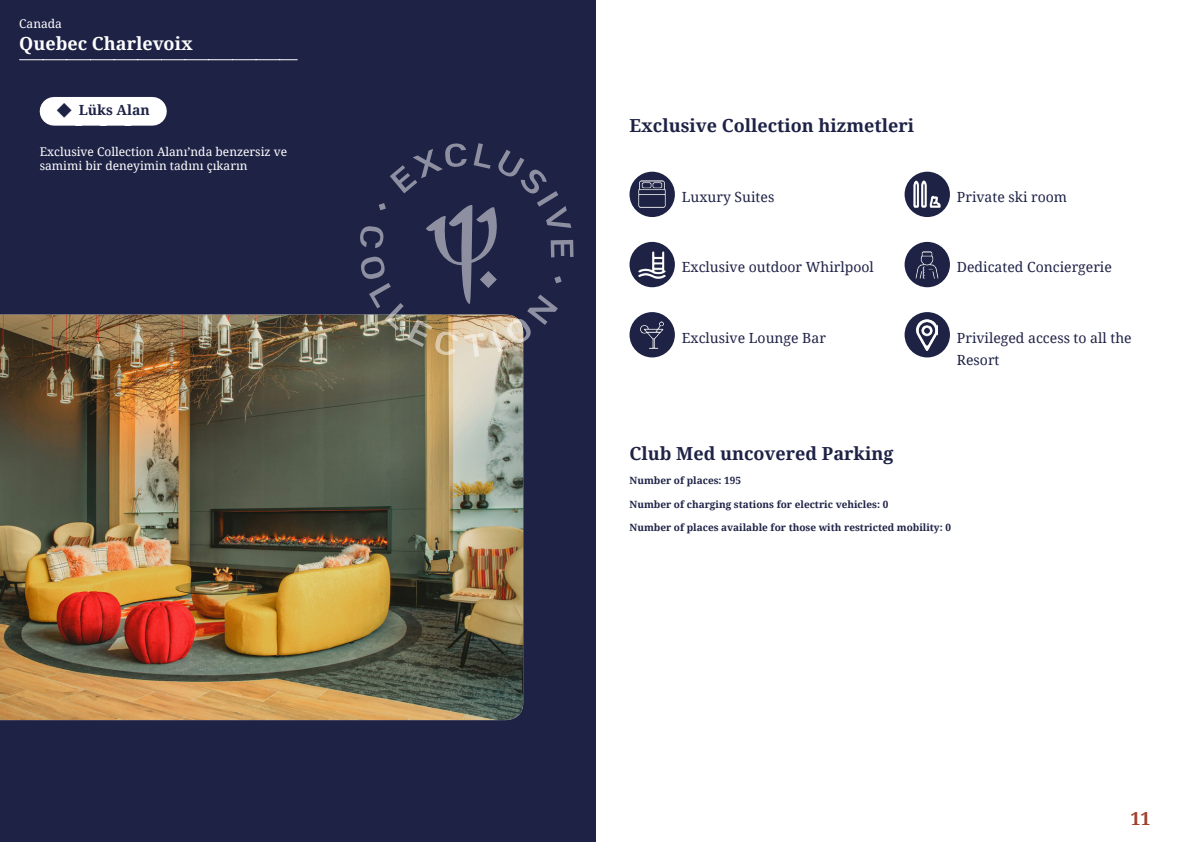
<style>
.page{position:relative;width:1191px;height:842px;background:#fff}
.page>*{position:absolute;margin:0;border:0;box-sizing:border-box;transform-origin:0 0}
.t1{font:700 18px "Noto Serif";color:#1e2346}
.t2{font:700 18px "Noto Serif";color:#fff}
.t3{font:700 18px "Noto Serif";color:#9d432c}
.t4{font:14px/22px "Noto Serif";color:#1e2346}
.t5{font:700 14px "Noto Serif";color:#1e2346}
.t6{font:12px/14.4px "Noto Serif";color:#fff}
.t7{font:700 10px "Noto Serif";color:#1e2346}
.s1{font-family:"Noto Serif KR";font-weight:400;font-size:15px}
</style>
<div class="page">
<div style="left:0;top:0;width:595px;height:842px;background:#1e2346"></div>
<img style="left:0;top:315px;width:523px;height:405px">
<svg style="left:20px;top:59px;width:277px;height:1px"></svg>
<div style="left:54px;top:97px;width:98px;height:29px;background:#fff"></div>
<svg style="left:360px;top:143px;width:213px;height:214px"></svg>
<div style="left:629px;top:172px;width:46px;height:45px;background:#1e2346;border-radius:50%"></div>
<img style="left:636px;top:178px;width:32px;height:33px">
<div style="left:629px;top:242px;width:46px;height:45px;background:#1e2346;border-radius:50%"></div>
<img style="left:636px;top:248px;width:32px;height:33px">
<div style="left:629px;top:312px;width:46px;height:45px;background:#1e2346;border-radius:50%"></div>
<img style="left:636px;top:318px;width:32px;height:33px">
<div style="left:904px;top:172px;width:46px;height:45px;background:#1e2346;border-radius:50%"></div>
<img style="left:910px;top:178px;width:33px;height:33px">
<div style="left:904px;top:242px;width:46px;height:45px;background:#1e2346;border-radius:50%"></div>
<img style="left:910px;top:248px;width:29px;height:33px">
<div style="left:904px;top:312px;width:46px;height:45px;background:#1e2346;border-radius:50%"></div>
<img style="left:916px;top:319px;width:21px;height:31px">
<p class="t6" style="left:19px;top:16px;width:44px">Canada</p>
<p class="t2" style="left:19px;top:31px;width:175px">Quebec Charlevoix</p>
<p class="t5" style="left:57px;top:100px;width:95px"><span class="s1">◆</span> Lüks Alan</p>
<p class="t6" style="left:40px;top:144px;width:249px">Exclusive Collection Alanı’nda benzersiz ve samimi bir deneyimin tadını çıkarın</p>
<p class="t1" style="left:629px;top:113px;width:286px">Exclusive Collection hizmetleri</p>
<p class="t4" style="left:682px;top:186px;width:94px">Luxury Suites</p>
<p class="t4" style="left:957px;top:186px;width:112px">Private ski room</p>
<p class="t4" style="left:682px;top:256px;width:193px">Exclusive outdoor Whirlpool</p>
<p class="t4" style="left:957px;top:256px;width:156px">Dedicated Conciergerie</p>
<p class="t4" style="left:682px;top:326px;width:145px">Exclusive Lounge Bar</p>
<p class="t4" style="left:957px;top:326px;width:176px">Privileged access to all the<br>Resort</p>
<p class="t1" style="left:629px;top:441px;width:265px">Club Med uncovered Parking</p>
<p class="t7" style="left:629px;top:473px;width:113px">Number of places: 195</p>
<p class="t7" style="left:629px;top:497px;width:260px">Number of charging stations for electric vehicles: 0</p>
<p class="t7" style="left:629px;top:520px;width:323px">Number of places available for those with restricted mobility: 0</p>
<p class="t3" style="left:1130px;top:806px;width:22px">11</p>
</div>
